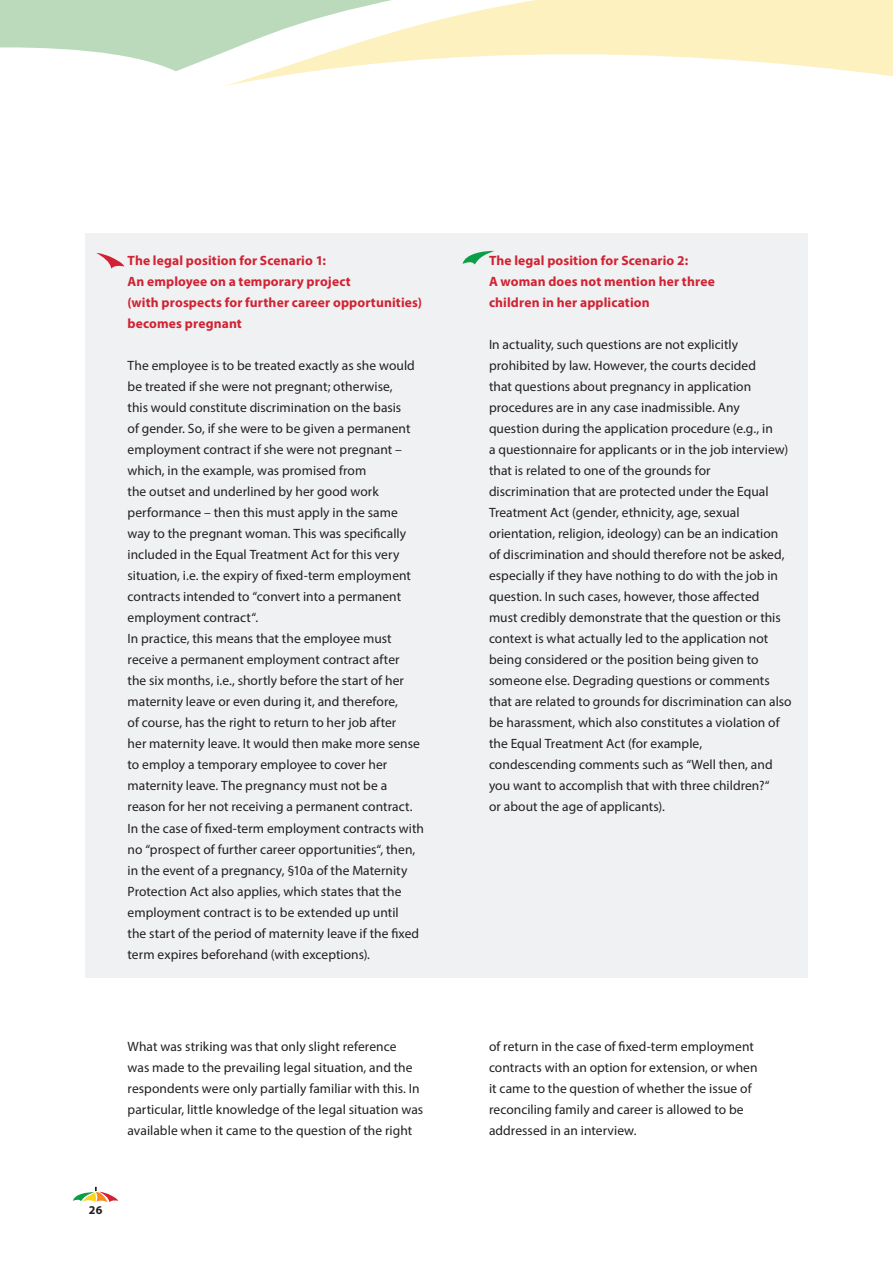
<style>
.page{position:relative;width:893px;height:1263px;background:#fff}
.page>*{position:absolute;margin:0;border:0;box-sizing:border-box;transform-origin:0 0}
.t1{font:13.5px/21px "Myriad Pro";letter-spacing:.005em;color:#231f20}
.t2{font:700 13.5px/21px "Myriad Pro";letter-spacing:.01em;color:#d12233}
.t3{font:700 12px "Myriad Pro";color:#231f20}
</style>
<div class="page">
<div style="left:85px;top:234px;width:723px;height:744px;background:#f0f1f2"></div>
<svg style="left:0;top:0;width:223px;height:71px;fill:#badabb"></svg>
<svg style="left:223px;top:0;width:670px;height:86px;fill:#fef1c0"></svg>
<svg style="left:97px;top:253px;width:27px;height:16px"></svg>
<svg style="left:463px;top:251px;width:31px;height:13px"></svg>
<svg style="left:73px;top:1187px;width:45px;height:15px"></svg>
<p class="t2" style="left:128px;top:250px;width:296px">The legal position for Scenario 1:<br>An employee on a temporary project<br>(with prospects for further career opportunities) becomes pregnant</p>
<p class="t1" style="left:128px;top:355px;width:298px">The employee is to be treated exactly as she would be treated if she were not pregnant; otherwise,<br>this would constitute discrimination on the basis<br>of gender. So, if she were to be given a permanent employment contract if she were not pregnant – which, in the example, was promised from<br>the outset and underlined by her good work performance – then this must apply in the same<br>way to the pregnant woman. This was specifically included in the Equal Treatment Act for this very situation, i.e. the expiry of fixed-term employment contracts intended to “convert into a permanent employment contract“.<br>In practice, this means that the employee must receive a permanent employment contract after<br>the six months, i.e., shortly before the start of her maternity leave or even during it, and therefore,<br>of course, has the right to return to her job after<br>her maternity leave. It would then make more sense to employ a temporary employee to cover her maternity leave. The pregnancy must not be a reason for her not receiving a permanent contract.<br>In the case of fixed-term employment contracts with no “prospect of further career opportunities“, then, in the event of a pregnancy, §10a of the Maternity Protection Act also applies, which states that the employment contract is to be extended up until<br>the start of the period of maternity leave if the fixed term expires beforehand (with exceptions).</p>
<p class="t1" style="left:128px;top:1036px;width:297px">What was striking was that only slight reference<br>was made to the prevailing legal situation, and the respondents were only partially familiar with this. In particular, little knowledge of the legal situation was available when it came to the question of the right</p>
<p class="t3" style="left:89px;top:1202px;width:15px">26</p>
<p class="t2" style="left:489px;top:250px;width:227px">The legal position for Scenario 2:<br>A woman does not mention her three children in her application</p>
<p class="t1" style="left:489px;top:334px;width:304px">In actuality, such questions are not explicitly prohibited by law. However, the courts decided<br>that questions about pregnancy in application procedures are in any case inadmissible. Any question during the application procedure (e.g., in<br>a questionnaire for applicants or in the job interview) that is related to one of the grounds for discrimination that are protected under the Equal Treatment Act (gender, ethnicity, age, sexual orientation, religion, ideology) can be an indication of discrimination and should therefore not be asked, especially if they have nothing to do with the job in question. In such cases, however, those affected<br>must credibly demonstrate that the question or this context is what actually led to the application not being considered or the position being given to someone else. Degrading questions or comments that are related to grounds for discrimination can also be harassment, which also constitutes a violation of the Equal Treatment Act (for example, condescending comments such as “Well then, and you want to accomplish that with three children?“<br>or about the age of applicants).</p>
<p class="t1" style="left:489px;top:1036px;width:270px">of return in the case of fixed-term employment contracts with an option for extension, or when it came to the question of whether the issue of reconciling family and career is allowed to be addressed in an interview.</p>
</div>
